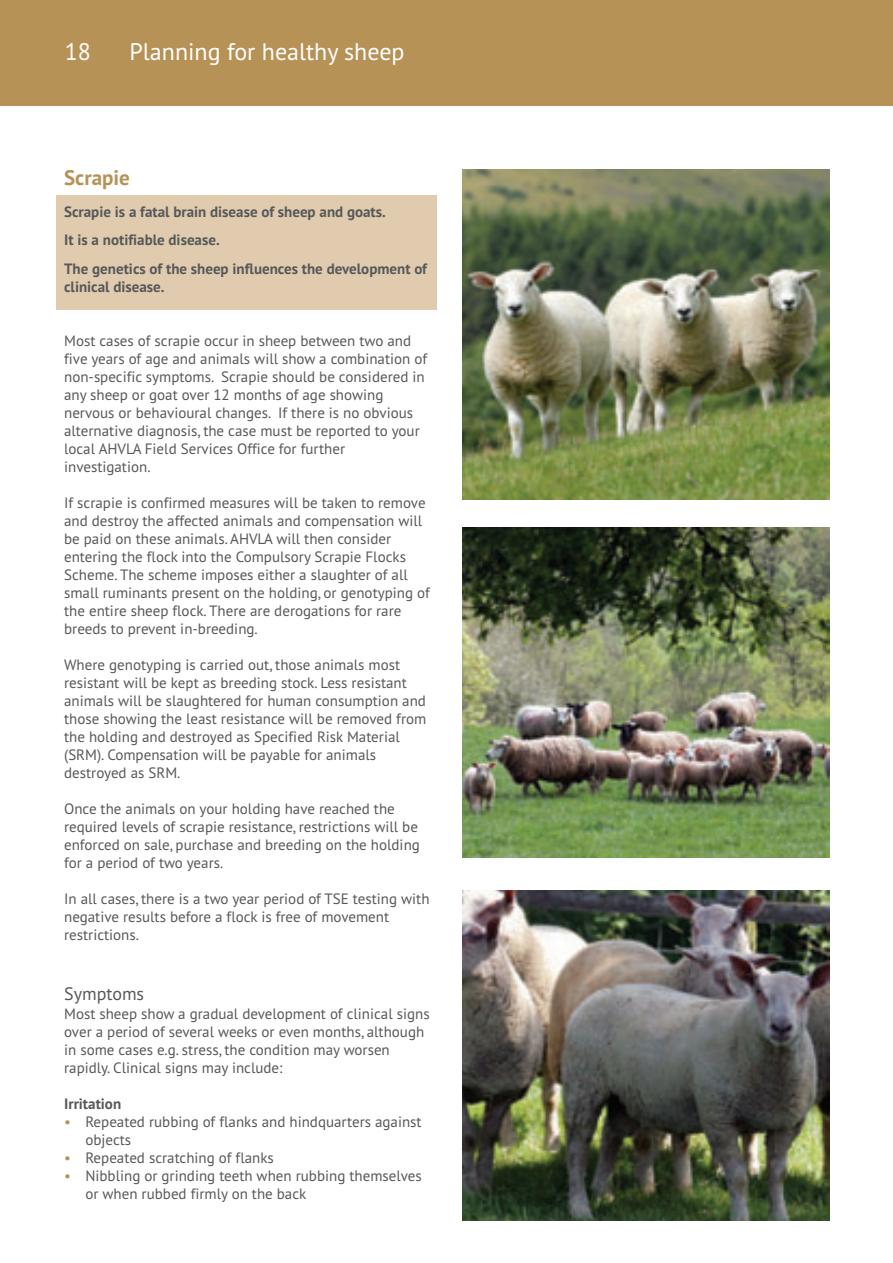
<style>
.page{position:relative;width:893px;height:1263px;background:#fff}
.page>*{position:absolute;margin:0;border:0;box-sizing:border-box;transform-origin:0 0}
.t1{font:24px "PT Sans";color:#fff}
.t2{font:700 21px "PT Sans";color:#b79256}
.t3{font:18px "PT Sans";color:#57585a}
.t4{font:15px/18px "PT Sans";color:#57585a}
.t5{font:700 15px/28.5px "PT Sans";color:#57585a}
.s1{color:#b79256}
</style>
<div class="page">
<div style="left:0;top:0;width:892px;height:105px;background:#b79256"></div>
<div style="left:56px;top:195px;width:380px;height:114px;background:#e0cbae"></div>
<img style="left:462px;top:169px;width:367px;height:330px">
<img style="left:462px;top:527px;width:367px;height:330px">
<img style="left:462px;top:890px;width:367px;height:329px">
<h1 class="t1" style="left:65px;top:36px;width:28px">18</h1>
<h1 class="t1" style="left:129px;top:36px;width:276px">Planning for healthy sheep</h1>
<h2 class="t2" style="left:64px;top:164px;width:67px">Scrapie</h2>
<p class="t5" style="left:64px;top:197px;width:364px">Scrapie is a fatal brain disease of sheep and goats.<br>It is a notifiable disease.<br>The genetics of the sheep influences the development of</p>
<p class="t5" style="left:64px;top:272px;width:102px">clinical disease.</p>
<p class="t4" style="left:64px;top:331px;width:364px">Most cases of scrapie occur in sheep between two and five years of age and animals will show a combination of non-specific symptoms. Scrapie should be considered in any sheep or goat over 12 months of age showing nervous or behavioural changes. If there is no obvious alternative diagnosis, the case must be reported to your local AHVLA Field Services Office for further investigation.</p>
<p class="t4" style="left:64px;top:493px;width:367px">If scrapie is confirmed measures will be taken to remove and destroy the affected animals and compensation will be paid on these animals. AHVLA will then consider entering the flock into the Compulsory Scrapie Flocks Scheme. The scheme imposes either a slaughter of all small ruminants present on the holding, or genotyping of the entire sheep flock. There are derogations for rare breeds to prevent in-breeding.</p>
<p class="t4" style="left:64px;top:655px;width:364px">Where genotyping is carried out, those animals most resistant will be kept as breeding stock. Less resistant animals will be slaughtered for human consumption and those showing the least resistance will be removed from the holding and destroyed as Specified Risk Material (SRM). Compensation will be payable for animals destroyed as SRM.</p>
<p class="t4" style="left:64px;top:799px;width:357px">Once the animals on your holding have reached the required levels of scrapie resistance, restrictions will be enforced on sale, purchase and breeding on the holding for a period of two years.</p>
<p class="t4" style="left:64px;top:889px;width:367px">In all cases, there is a two year period of TSE testing with negative results before a flock is free of movement restrictions.</p>
<p class="t3" style="left:64px;top:981px;width:82px">Symptoms</p>
<p class="t4" style="left:64px;top:1004px;width:367px">Most sheep show a gradual development of clinical signs over a period of several weeks or even months, although in some cases e.g. stress, the condition may worsen rapidly. Clinical signs may include:</p>
<p class="t5" style="left:64px;top:1089px;width:59px">Irritation</p>
<p class="t4" style="left:85px;top:1112px;width:338px;text-indent:-21px"><span class="s1">•</span> Repeated rubbing of flanks and hindquarters against objects</p>
<p class="t4" style="left:64px;top:1148px;width:211px"><span class="s1">•</span> Repeated scratching of flanks</p>
<p class="t4" style="left:85px;top:1166px;width:338px;text-indent:-21px"><span class="s1">•</span> Nibbling or grinding teeth when rubbing themselves or when rubbed firmly on the back</p>
</div>
